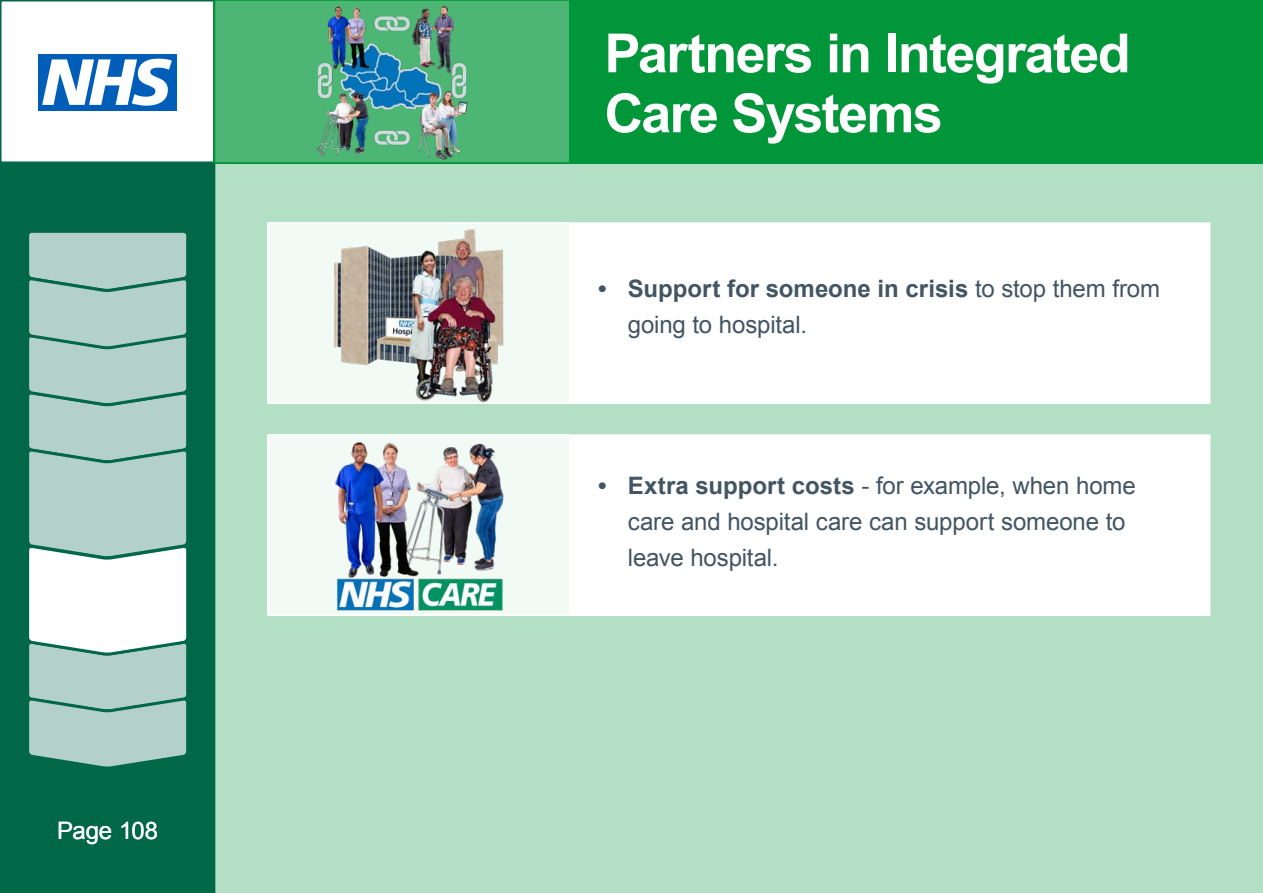
<style>
.page{position:relative;width:1263px;height:893px;background:#fff}
.page>*{position:absolute;margin:0;border:0;box-sizing:border-box;transform-origin:0 0}
.t1{font:700 54px/60px "Arial";letter-spacing:-.03em;color:#fff}
.t2{font:24px/36px "Arial";letter-spacing:-.005em;color:#425563}
.t3{font:24px "Arial";letter-spacing:-.01em;color:#fff}
.s1{font-weight:700}
</style>
<div class="page">
<div style="left:214px;top:164px;width:1049px;height:729px;background:#b3dfc4"></div>
<div style="left:214px;top:0;width:1049px;height:164px;background:#009639"></div>
<div style="left:38px;top:54px;width:139px;height:56px;background:#005eb8"></div>
<svg style="left:42px;top:59px;width:130px;height:47px"></svg>
<div style="left:0;top:163px;width:215px;height:730px;background:#006747"></div>
<div style="left:0;top:0;width:215px;height:163px;border:2px solid #006747"></div>
<svg style="left:29px;top:232px;width:158px;height:535px;background:#b5d2c9"></svg>
<div style="left:267px;top:222px;width:943px;height:182px;background:#fff;border:2px solid #fff"></div>
<div style="left:268px;top:435px;width:942px;height:180px;background:#fff"></div>
<div style="left:267px;top:434px;width:943px;height:182px;border:2px solid #fff"></div>
<div style="left:269px;top:223px;width:301px;height:180px;background:#f2faf5"></div>
<img style="left:334px;top:229px;width:170px;height:172px">
<div style="left:268px;top:222px;width:302px;height:182px;border:2px solid #fff"></div>
<div style="left:269px;top:435px;width:301px;height:180px;background:#f2faf5"></div>
<img style="left:335px;top:441px;width:169px;height:170px">
<div style="left:268px;top:434px;width:302px;height:182px;border:2px solid #fff"></div>
<div style="left:215px;top:0;width:355px;height:163px;background:#4db674"></div>
<img style="left:317px;top:6px;width:151px;height:154px">
<div style="left:214px;top:0;width:356px;height:164px;border:2px solid #009639"></div>
<p class="t3" style="left:57px;top:814px;width:103px">Page 108</p>
<h1 class="t1" style="left:604px;top:25px;width:528px">Partners in Integrated<br>Care Systems</h1>
<p class="t2" style="left:628px;top:270px;width:534px;text-indent:-30px"><span class="s1">• Support for someone in crisis</span> to stop them from going to hospital.</p>
<p class="t2" style="left:628px;top:468px;width:509px;text-indent:-30px"><span class="s1">• Extra support costs</span> - for example, when home care and hospital care can support someone to leave hospital.</p>
</div>
